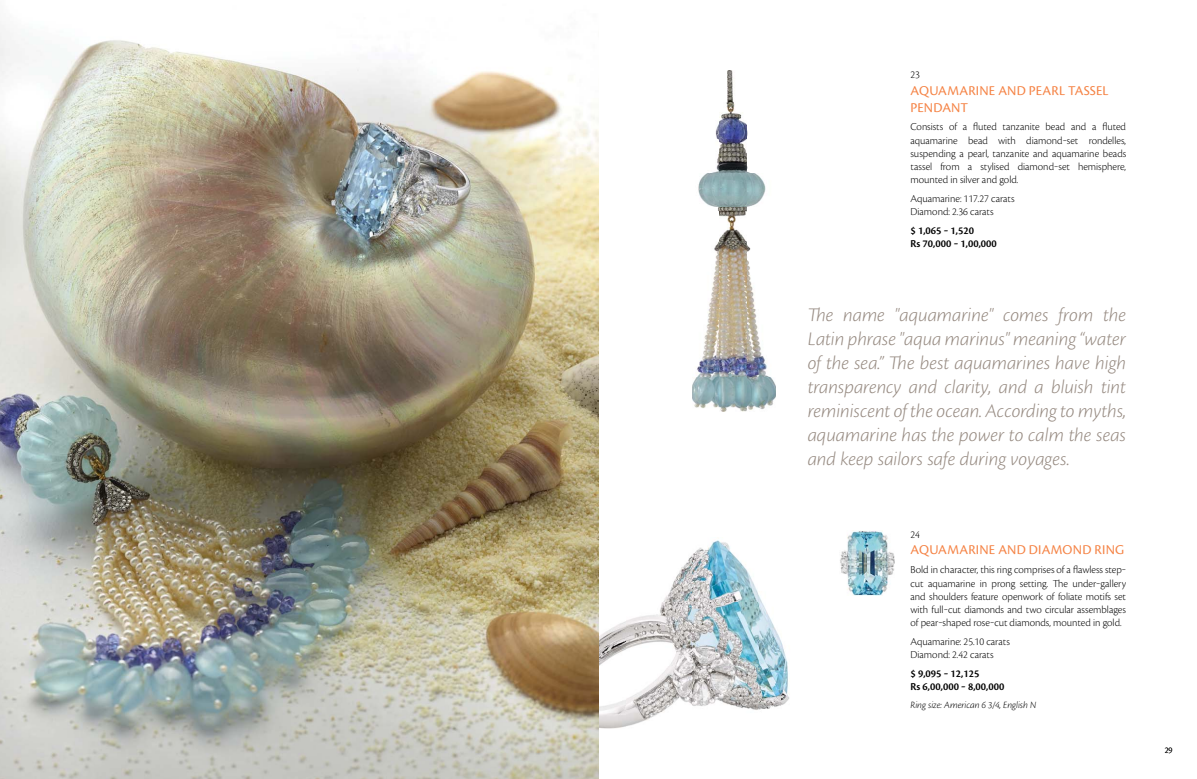
<style>
.page{position:relative;width:1197px;height:779px;background:#fff}
.page>*{position:absolute;margin:0;border:0;box-sizing:border-box;transform-origin:0 0}
.t1{font:italic 300 20px/24px "Cronos Pro";color:#978b82;text-align:justify}
.t2{font:14px/16.8px "Cronos Pro";letter-spacing:.015em;color:#f58345}
.t3{font:11px/13.2px "Cronos Pro Lt Subh";color:#000;text-align:justify}
.t4{font:11px/13.2px "Cronos Pro Semibold Subh";letter-spacing:.005em;color:#000}
.t5{font:italic 300 10px "Cronos Pro";letter-spacing:-.005em;color:#000}
.t6{font:300 9px "Cronos Pro";color:#000}
</style>
<div class="page">
<img style="left:598px;top:537px;width:191px;height:193px">
<img style="left:692px;top:71px;width:83px;height:340px">
<img style="left:840px;top:530px;width:54px;height:65px">
<img style="left:0;top:24px;width:598px;height:754px">
<p class="t3" style="left:910px;top:69px;width:11px">23</p>
<p class="t2" style="left:910px;top:83px;width:199px">AQUAMARINE AND PEARL TASSEL<br>PENDANT</p>
<p class="t3" style="left:910px;top:121px;width:217px">Consists of a fluted tanzanite bead and a fluted aquamarine bead with diamond‒set rondelles, suspending a pearl, tanzanite and aquamarine beads tassel from a stylised diamond‒set hemisphere, mounted in silver and gold.</p>
<p class="t3" style="left:910px;top:193px;width:106px">Aquamarine: 117.27 carats<br>Diamond: 2.36 carats</p>
<p class="t4" style="left:910px;top:225px;width:88px">$ 1,065 ‒ 1,520<br>Rs 70,000 ‒ 1,00,000</p>
<p class="t1" style="left:807px;top:304px;width:320px">The name "aquamarine" comes from the Latin phrase "aqua marinus" meaning “water of the sea.” The best aquamarines have high transparency and clarity, and a bluish tint reminiscent of the ocean. According to myths, aquamarine has the power to calm the seas and keep sailors safe during voyages.</p>
<p class="t3" style="left:910px;top:528px;width:11px">24</p>
<p class="t2" style="left:910px;top:542px;width:215px">AQUAMARINE AND DIAMOND RING</p>
<p class="t3" style="left:910px;top:563px;width:217px">Bold in character, this ring comprises of a flawless step‒ cut aquamarine in prong setting. The under‒gallery and shoulders feature openwork of foliate motifs set with full‒cut diamonds and two circular assemblages of pear‒shaped rose‒cut diamonds, mounted in gold.</p>
<p class="t3" style="left:910px;top:635px;width:101px">Aquamarine: 25.10 carats<br>Diamond: 2.42 carats</p>
<p class="t4" style="left:910px;top:667px;width:95px">$ 9,095 ‒ 12,125<br>Rs 6,00,000 ‒ 8,00,000</p>
<p class="t5" style="left:910px;top:700px;width:127px">Ring size: American 6 3/4, English N</p>
<p class="t6" style="left:1164px;top:746px;width:9px">29</p>
</div>
